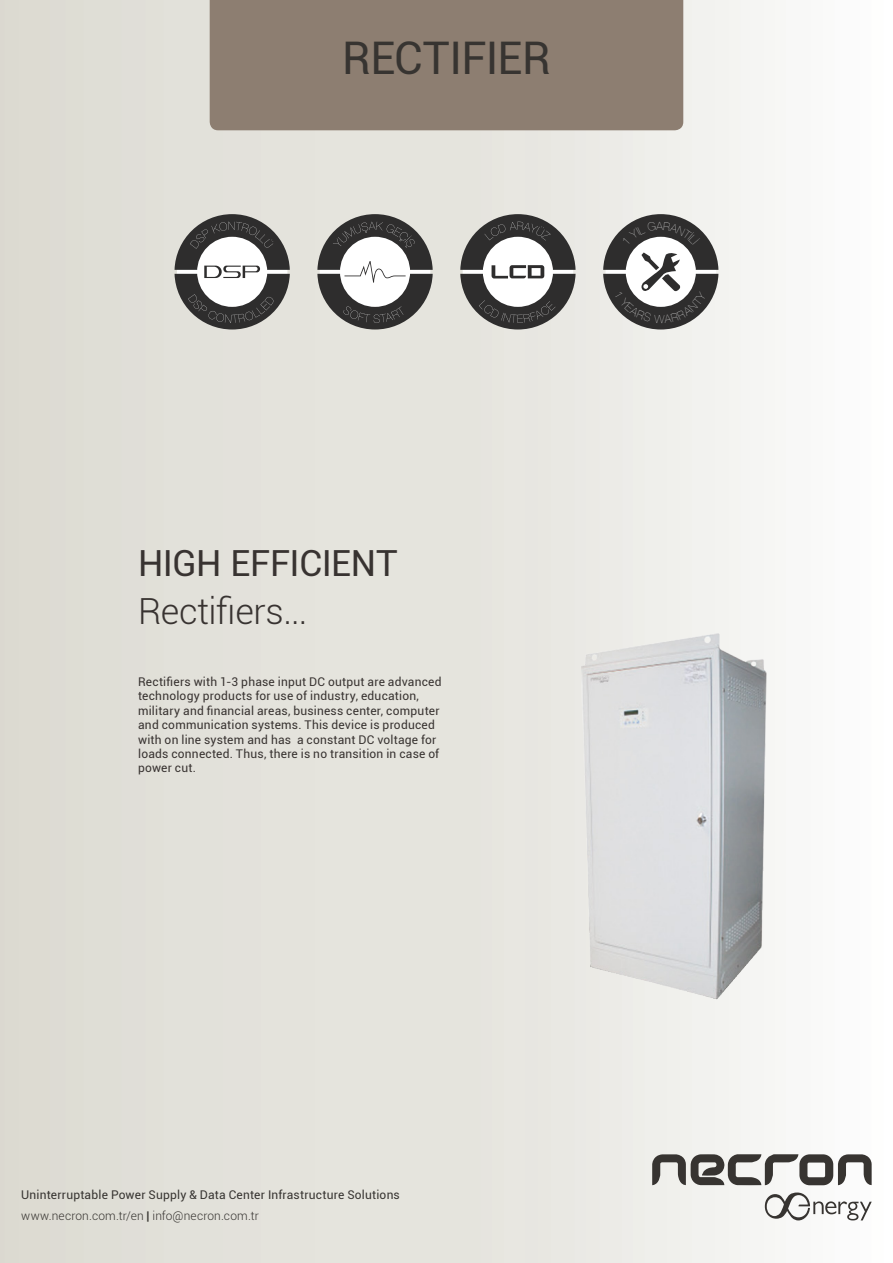
<style>
.page{position:relative;width:893px;height:1263px;background:#fff}
.page>*{position:absolute;margin:0;border:0;box-sizing:border-box;transform-origin:0 0}
.Ürün_İsmi{font:45px "Roboto";letter-spacing:-.01em;color:#373431}
.Ürün_İsmi-2{font:36px "Roboto";letter-spacing:-.01em;color:#383331}
.Ürün_İsmi-3{font:300 36px "Roboto";letter-spacing:-.015em;color:#383331}
.t1{font:12px/14.4px "Roboto";letter-spacing:.015em;color:#383331}
.t2{font:12px/21px "Roboto";letter-spacing:.015em;color:#373431}
.s1{font-weight:300}
.s2{font-weight:700}
</style>
<div class="page">
<div style="left:210px;top:0;width:473px;height:130px;background:#8d7e71"></div>
<svg style="left:765px;top:1192px;width:107px;height:28px"></svg>
<svg style="left:652px;top:1154px;width:220px;height:31px"></svg>
<svg style="left:460px;top:214px;width:116px;height:115px"></svg>
<svg style="left:175px;top:214px;width:115px;height:115px"></svg>
<svg style="left:317px;top:214px;width:116px;height:115px"></svg>
<img style="left:539px;top:604px;width:313px;height:423px">
<svg style="left:603px;top:214px;width:115px;height:115px"></svg>
<p class="Ürün_İsmi" style="left:342px;top:26px;width:210px">RECTIFIER</p>
<p class="Ürün_İsmi-2" style="left:138px;top:538px;width:261px">HIGH EFFICIENT</p>
<p class="Ürün_İsmi-3" style="left:138px;top:586px;width:171px">Rectifiers...</p>
<p class="t1" style="left:138px;top:674px;width:305px">Rectifiers with 1-3 phase input DC output are advanced technology products for use of industry, education, military and financial areas, business center, computer and communication systems. This device is produced with on line system and has a constant DC voltage for loads connected. Thus, there is no transition in case of power cut.</p>
<p class="t2" style="left:21px;top:1184px;width:380px">Uninterruptable Power Supply &amp; Data Center Infrastructure Solutions <span class="s1">www.necron.com.tr/en</span> <span class="s2">|</span> <span class="s1">info@necron.com.tr</span></p>
</div>
